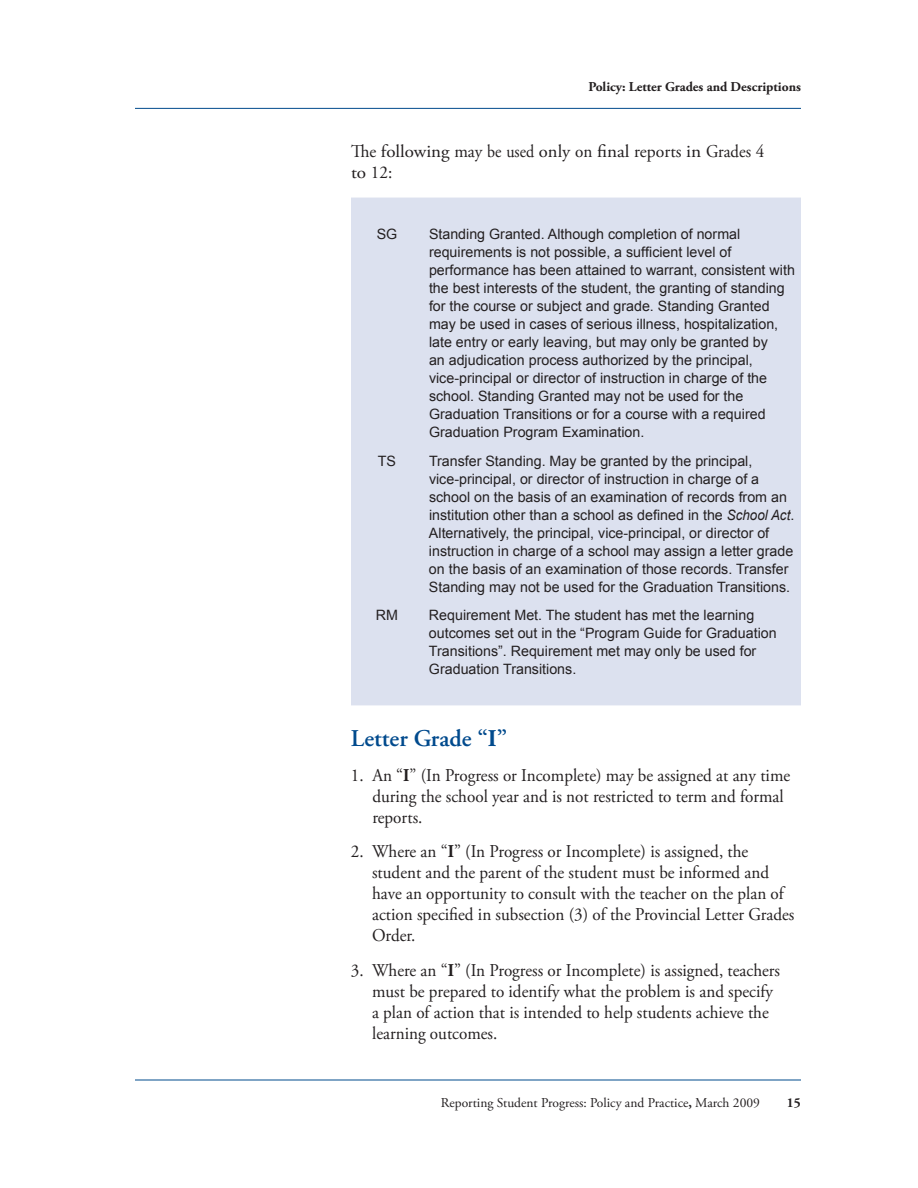
<style>
.page{position:relative;width:918px;height:1188px;background:#fff}
.page>*{position:absolute;margin:0;border:0;box-sizing:border-box;transform-origin:0 0}
.Heading_3{font:600 24px "Adobe Garamond Pro";color:#004a8d}
.body_text{font:18px/21px "Adobe Garamond Pro";color:#231f20;scale:.95 1}
.body_text-2{font:18px/21px "Adobe Garamond Pro";color:#231f20;scale:.96 1}
.box_text{font:14.25px/18px "Arial";color:#231f20}
.t1{font:13.5px "Adobe Garamond Pro";color:#231f20}
.t2{font:700 13.5px "Adobe Garamond Pro";color:#231f20}
.s1{font-style:italic}
.s2{font-weight:700}
</style>
<div class="page">
<hr style="left:135px;top:108px;width:666px;height:1px;background:#004a8d">
<hr style="left:135px;top:1080px;width:666px;height:1px;background:#004a8d">
<div style="left:351px;top:198px;width:450px;height:507px;background:#dce1ef"></div>
<p class="t2" style="left:588px;top:79px;width:214px">Policy: Letter Grades and Descriptions</p>
<p class="body_text-2" style="left:351px;top:141px;width:432px">The following may be used only on final reports in Grades 4 to 12:</p>
<p class="box_text" style="left:377px;top:225px;width:22px">SG</p>
<p class="box_text" style="left:429px;top:225px;width:367px">Standing Granted. Although completion of normal requirements is not possible, a sufficient level of performance has been attained to warrant, consistent with the best interests of the student, the granting of standing for the course or subject and grade. Standing Granted may be used in cases of serious illness, hospitalization, late entry or early leaving, but may only be granted by<br>an adjudication process authorized by the principal, vice‑principal or director of instruction in charge of the school. Standing Granted may not be used for the Graduation Transitions or for a course with a required Graduation Program Examination.</p>
<p class="box_text" style="left:378px;top:452px;width:20px">TS</p>
<p class="box_text" style="left:429px;top:452px;width:367px">Transfer Standing. May be granted by the principal, vice-principal, or director of instruction in charge of a school on the basis of an examination of records from an institution other than a school as defined in the <span class="s1">School Act</span>.<br>Alternatively, the principal, vice-principal, or director of instruction in charge of a school may assign a letter grade on the basis of an examination of those records. Transfer Standing may not be used for the Graduation Transitions.</p>
<p class="box_text" style="left:376px;top:606px;width:24px">RM</p>
<p class="box_text" style="left:429px;top:606px;width:349px">Requirement Met. The student has met the learning outcomes set out in the “Program Guide for Graduation Transitions”. Requirement met may only be used for Graduation Transitions.</p>
<p class="Heading_3" style="left:351px;top:725px;width:158px">Letter Grade “<span class="s2">I</span>”</p>
<p class="body_text" style="left:372px;top:765px;width:441px;text-indent:-21px">1. An “<span class="s2">I</span>” (In Progress or Incomplete) may be assigned at any time during the school year and is not restricted to term and formal reports.</p>
<p class="body_text" style="left:372px;top:842px;width:446px;text-indent:-21px">2. Where an “<span class="s2">I</span>” (In Progress or Incomplete) is assigned, the student and the parent of the student must be informed and have an opportunity to consult with the teacher on the plan of action specified in subsection (3) of the Provincial Letter Grades Order.</p>
<p class="body_text" style="left:372px;top:960px;width:431px;text-indent:-21px">3. Where an “<span class="s2">I</span>” (In Progress or Incomplete) is assigned, teachers must be prepared to identify what the problem is and specify a plan of action that is intended to help students achieve the learning outcomes.</p>
<p class="t1" style="left:441px;top:1095px;width:321px">Reporting Student Progress: Policy and Practice<span class="s2">,</span> March 2009</p>
<p class="t2" style="left:787px;top:1095px;width:16px">15</p>
</div>
